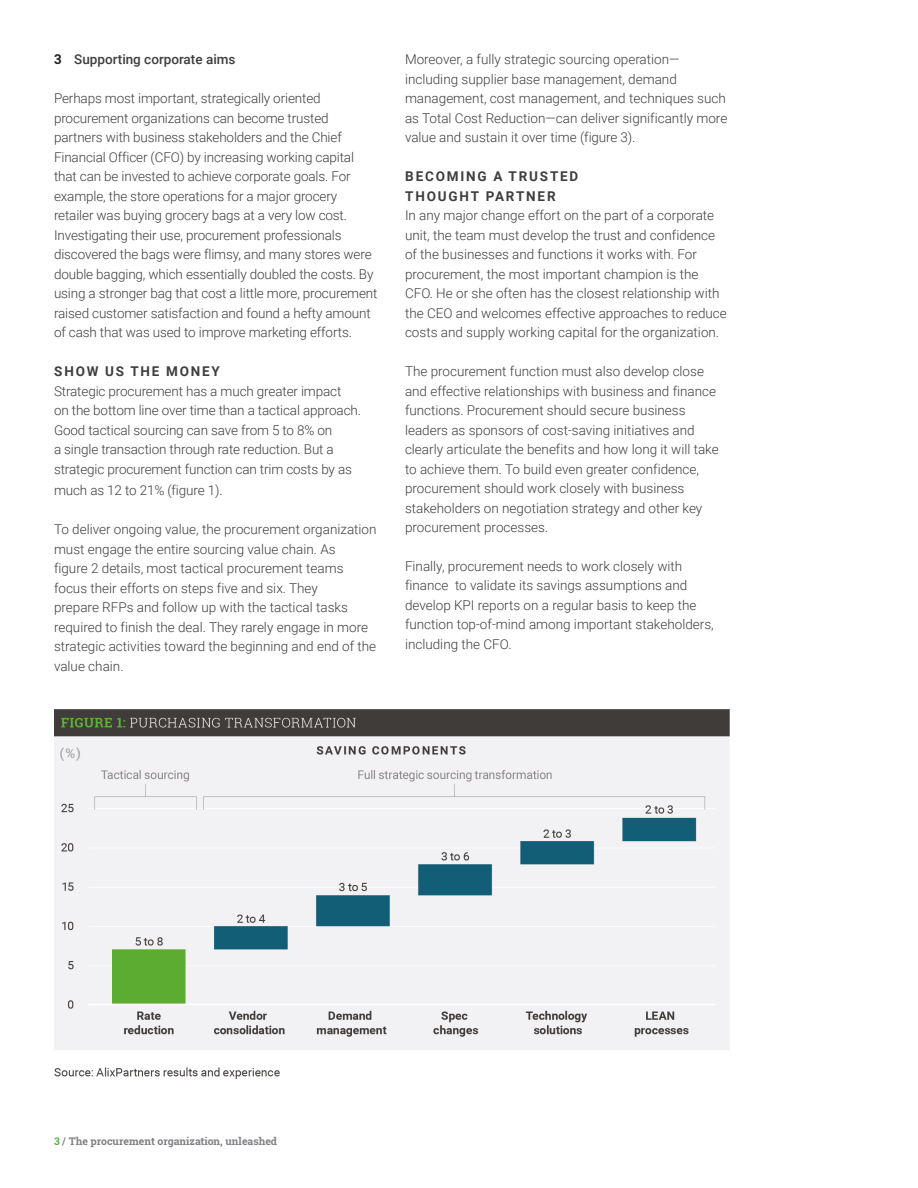
<style>
.page{position:relative;width:918px;height:1188px;background:#fff}
.page>*{position:absolute;margin:0;border:0;box-sizing:border-box;transform-origin:0 0}
.Body{font:300 13.5px/19.5px "Roboto";color:#3e3e3f}
.Subheading{font:700 13.5px/19.5px "Roboto";letter-spacing:.135em;color:#3e3e3f}
.t1{font:500 13.5px "Roboto";color:#3e3e3f}
.t2{font:700 10.5px "Roboto Slab";color:#807f84}
.s1{font-family:"Roboto Slab";font-weight:700;color:#231f20}
.s2{color:#57b447}
</style>
<div class="page">
<img style="left:54px;top:709px;width:675px;height:370px">
<p class="t1" style="left:54px;top:50px;width:183px"><span class="s1">3</span> Supporting corporate aims</p>
<p class="Body" style="left:54px;top:88px;width:325px">Perhaps most important, strategically oriented procurement organizations can become trusted partners with business stakeholders and the Chief Financial Officer (CFO) by increasing working capital that can be invested to achieve corporate goals. For example, the store operations for a major grocery retailer was buying grocery bags at a very low cost.<br>Investigating their use, procurement professionals discovered the bags were flimsy, and many stores were double bagging, which essentially doubled the costs. By using a stronger bag that cost a little more, procurement raised customer satisfaction and found a hefty amount of cash that was used to improve marketing efforts.</p>
<p class="Subheading" style="left:54px;top:361px;width:167px">SHOW US THE MONEY</p>
<p class="Body" style="left:54px;top:380px;width:308px">Strategic procurement has a much greater impact<br>on the bottom line over time than a tactical approach.<br>Good tactical sourcing can save from 5 to 8% on<br>a single transaction through rate reduction. But a strategic procurement function can trim costs by as</p>
<p class="Body" style="left:54px;top:480px;width:170px">much as 12 to 21% (figure 1).</p>
<p class="Body" style="left:54px;top:519px;width:324px">To deliver ongoing value, the procurement organization must engage the entire sourcing value chain. As<br>figure 2 details, most tactical procurement teams focus their efforts on steps five and six. They<br>prepare RFPs and follow up with the tactical tasks required to finish the deal. They rarely engage in more strategic activities toward the beginning and end of the value chain.</p>
<p class="Body" style="left:405px;top:49px;width:324px">Moreover, a fully strategic sourcing operation— including supplier base management, demand management, cost management, and techniques such as Total Cost Reduction—can deliver significantly more value and sustain it over time (figure 3).</p>
<p class="Subheading" style="left:405px;top:166px;width:175px">BECOMING A TRUSTED<br>THOUGHT PARTNER</p>
<p class="Body" style="left:405px;top:205px;width:323px">In any major change effort on the part of a corporate unit, the team must develop the trust and confidence of the businesses and functions it works with. For procurement, the most important champion is the CFO. He or she often has the closest relationship with the CEO and welcomes effective approaches to reduce costs and supply working capital for the organization.</p>
<p class="Body" style="left:405px;top:361px;width:315px">The procurement function must also develop close and effective relationships with business and finance functions. Procurement should secure business leaders as sponsors of cost-saving initiatives and clearly articulate the benefits and how long it will take to achieve them. To build even greater confidence, procurement should work closely with business stakeholders on negotiation strategy and other key procurement processes.</p>
<p class="Body" style="left:405px;top:556px;width:310px">Finally, procurement needs to work closely with finance to validate its savings assumptions and develop KPI reports on a regular basis to keep the function top-of-mind among important stakeholders, including the CFO.</p>
<p class="t2" style="left:54px;top:1134px;width:225px"><span class="s2">3</span> / The procurement organization, unleashed</p>
</div>
